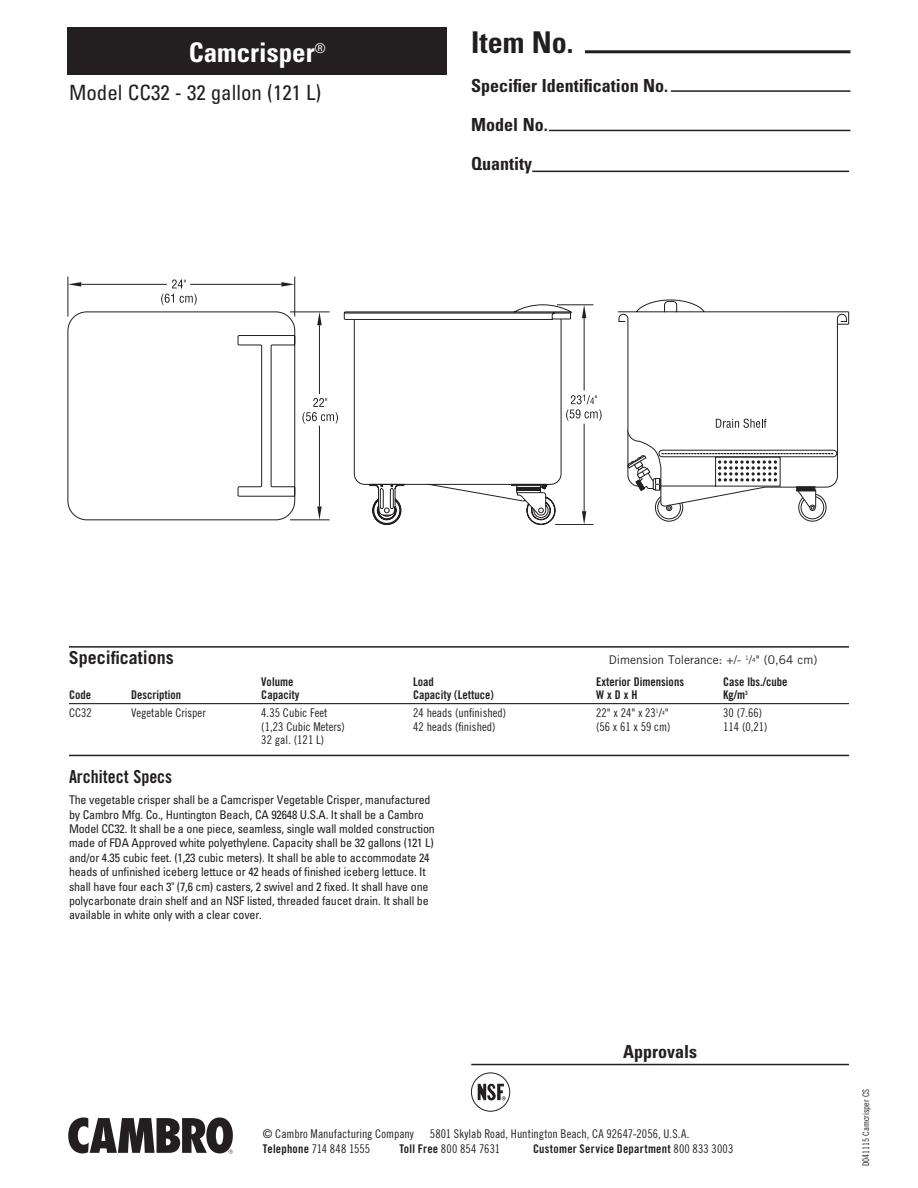
<style>
.page{position:relative;width:918px;height:1188px;background:#fff}
.page>*{position:absolute;margin:0;border:0;box-sizing:border-box;transform-origin:0 0}
.t1{font:700 condensed 30px "Univers";color:#231f20}
.t2{font:700 condensed 27px "Univers";color:#fff}
.t3{font:condensed 21px "Univers";color:#231f20}
.t4{font:700 condensed 18px/39px "Univers";color:#231f20}
.t5{font:700 18px "Trade Gothic";color:#231f20}
.t6{font:18px "Trade Gothic Bold Cond Twenty";color:#231f20}
.t7{font:condensed 12px/14.4px "Univers";letter-spacing:-.015em;color:#231f20}
.t8{font:12px "Trade Gothic Cond Eighteen";color:#231f20}
.t9{font:12px "Trade Gothic LT Std Cn 18";letter-spacing:.005em;color:#231f20}
.t10{font:12px "Trade Gothic Bold Cond Twenty";color:#231f20}
.t11{font:12px "Trade Gothic LT Std Bd Cn 20";letter-spacing:.02em;color:#231f20}
.t12{font:12px "Trade Gothic";color:#231f20}
.t13{font:9px "Trade Gothic Cond Eighteen";color:#231f20}
.s1{font-family:"Trade Gothic LT Std Bd Cn 20"}
.s2{font-family:"Trade Gothic LT Std Cn 18"}
</style>
<div class="page">
<svg style="left:68px;top:1117px;width:165px;height:37px"></svg>
<hr style="left:585px;top:50px;width:266px;height:3px;background:#231f20">
<hr style="left:671px;top:90px;width:180px;height:2px;background:#231f20">
<hr style="left:549px;top:130px;width:301px;height:1px;background:#231f20">
<hr style="left:532px;top:171px;width:317px;height:1px;background:#231f20">
<div style="left:68px;top:27px;width:379px;height:48px;background:#231f20"></div>
<hr style="left:471px;top:1064px;width:378px;height:1px;background:#231f20">
<div style="left:471px;top:1073px;width:39px;height:39px;border:1px solid #231f20;border-radius:50%"></div>
<svg style="left:478px;top:1084px;width:28px;height:16px"></svg>
<hr style="left:69px;top:646px;width:780px;height:2px;background:#231f20">
<svg style="left:544px;top:311px;width:18px;height:214px"></svg>
<svg style="left:68px;top:277px;width:476px;height:248px"></svg>
<svg style="left:566px;top:394px;width:36px;height:27px"></svg>
<hr style="left:557px;top:304px;width:37px;height:1px;background:#231f20">
<hr style="left:555px;top:524px;width:39px;height:1px;background:#231f20">
<svg style="left:281px;top:282px;width:14px;height:5px"></svg>
<svg style="left:68px;top:282px;width:13px;height:5px"></svg>
<hr style="left:81px;top:284px;width:86px;height:1px;background:#231f20">
<hr style="left:190px;top:284px;width:91px;height:1px;background:#231f20">
<svg style="left:317px;top:312px;width:5px;height:13px"></svg>
<svg style="left:317px;top:506px;width:5px;height:14px"></svg>
<hr style="left:319px;top:426px;width:1px;height:80px;background:#231f20">
<hr style="left:319px;top:325px;width:1px;height:69px;background:#231f20">
<svg style="left:582px;top:305px;width:4px;height:13px"></svg>
<svg style="left:582px;top:511px;width:4px;height:14px"></svg>
<hr style="left:584px;top:424px;width:1px;height:87px;background:#231f20">
<hr style="left:584px;top:318px;width:1px;height:73px;background:#231f20">
<svg style="left:617px;top:299px;width:232px;height:26px"></svg>
<svg style="left:619px;top:314px;width:227px;height:208px"></svg>
<hr style="left:69px;top:703px;width:780px;height:1px;background:#231f20">
<hr style="left:69px;top:755px;width:780px;height:1px;background:#231f20">
<h2 class="t2" style="left:189px;top:35px;width:138px">Camcrisper<sup>®</sup></h2>
<h3 class="t3" style="left:69px;top:79px;width:254px">Model CC32 - 32 gallon (121 L)</h3>
<h1 class="t1" style="left:471px;top:24px;width:104px">Item No.</h1>
<h3 class="t4" style="left:471px;top:66px;width:198px">Specifier Identification No.<br>Model No.<br>Quantity</h3>
<h3 class="t5" style="left:69px;top:647px;width:107px">Specifications</h3>
<p class="t12" style="left:609px;top:653px;width:210px">Dimension Tolerance: +/- <sup>1</sup>/<sup>4</sup>" (0,64 cm)</p>
<p class="t10" style="left:261px;top:674px;width:34px">Volume</p>
<p class="t10" style="left:413px;top:674px;width:22px">Load</p>
<p class="t10" style="left:596px;top:674px;width:89px">Exterior Dimensions</p>
<p class="t10" style="left:723px;top:674px;width:66px">Case lbs./cube</p>
<p class="t10" style="left:69px;top:688px;width:24px">Code</p>
<p class="t10" style="left:131px;top:688px;width:52px">Description</p>
<p class="t10" style="left:261px;top:688px;width:40px">Capacity</p>
<p class="t10" style="left:413px;top:688px;width:82px">Capacity (Lettuce)</p>
<p class="t10" style="left:596px;top:688px;width:43px">WxDxH</p>
<p class="t10" style="left:723px;top:688px;width:26px">Kg/m<sup>3</sup></p>
<p class="t8" style="left:69px;top:706px;width:24px">CC32</p>
<p class="t8" style="left:131px;top:706px;width:76px">Vegetable Crisper</p>
<p class="t8" style="left:261px;top:706px;width:68px">4.35 Cubic Feet</p>
<p class="t8" style="left:413px;top:706px;width:94px">24 heads (unfinished)</p>
<p class="t8" style="left:596px;top:706px;width:74px">22" x 24" x 23<sup>1</sup>/<sup>4</sup>"</p>
<p class="t8" style="left:723px;top:706px;width:41px">30 (7.66)</p>
<p class="t8" style="left:261px;top:719px;width:85px">(1,23 Cubic Meters)</p>
<p class="t8" style="left:413px;top:719px;width:84px">42 heads (finished)</p>
<p class="t8" style="left:596px;top:719px;width:76px">(56 x 61 x 59 cm)</p>
<p class="t8" style="left:723px;top:719px;width:46px">114 (0,21)</p>
<p class="t8" style="left:261px;top:733px;width:64px">32 gal. (121 L)</p>
<h3 class="t6" style="left:69px;top:766px;width:105px">Architect Specs</h3>
<p class="t7" style="left:69px;top:793px;width:367px">The vegetable crisper shall be a Camcrisper Vegetable Crisper, manufactured by Cambro Mfg. Co., Huntington Beach, CA 92648 U.S.A. It shall be a Cambro Model CC32. It shall be a one piece, seamless, single wall molded construction made of FDA Approved white polyethylene. Capacity shall be 32 gallons (121 L) and/or 4.35 cubic feet. (1,23 cubic meters). It shall be able to accommodate 24 heads of unfinished iceberg lettuce or 42 heads of finished iceberg lettuce. It shall have four each 3" (7,6 cm) casters, 2 swivel and 2 fixed. It shall have one polycarbonate drain shelf and an NSF listed, threaded faucet drain. It shall be available in white only with a clear cover.</p>
<h3 class="t4" style="left:623px;top:1032px;width:75px">Approvals</h3>
<p class="t9" style="left:263px;top:1127px;width:152px">© Cambro Manufacturing Company</p>
<p class="t9" style="left:430px;top:1127px;width:261px">5801 Skylab Road, Huntington Beach, CA 92647-2056, U.S.A.</p>
<p class="t9" style="left:263px;top:1141px;width:109px"><span class="s1">Telephone</span> 714 848 1555</p>
<p class="t9" style="left:399px;top:1141px;width:102px"><span class="s1">Toll Free</span> 800 854 7631</p>
<p class="t11" style="left:533px;top:1141px;width:202px">Customer Service Department <span class="s2">800 833 3003</span></p>
<p class="t13" style="left:861px;top:1166px;width:79px;rotate:-90deg">D041115 Camcrisper CS</p>
</div>
